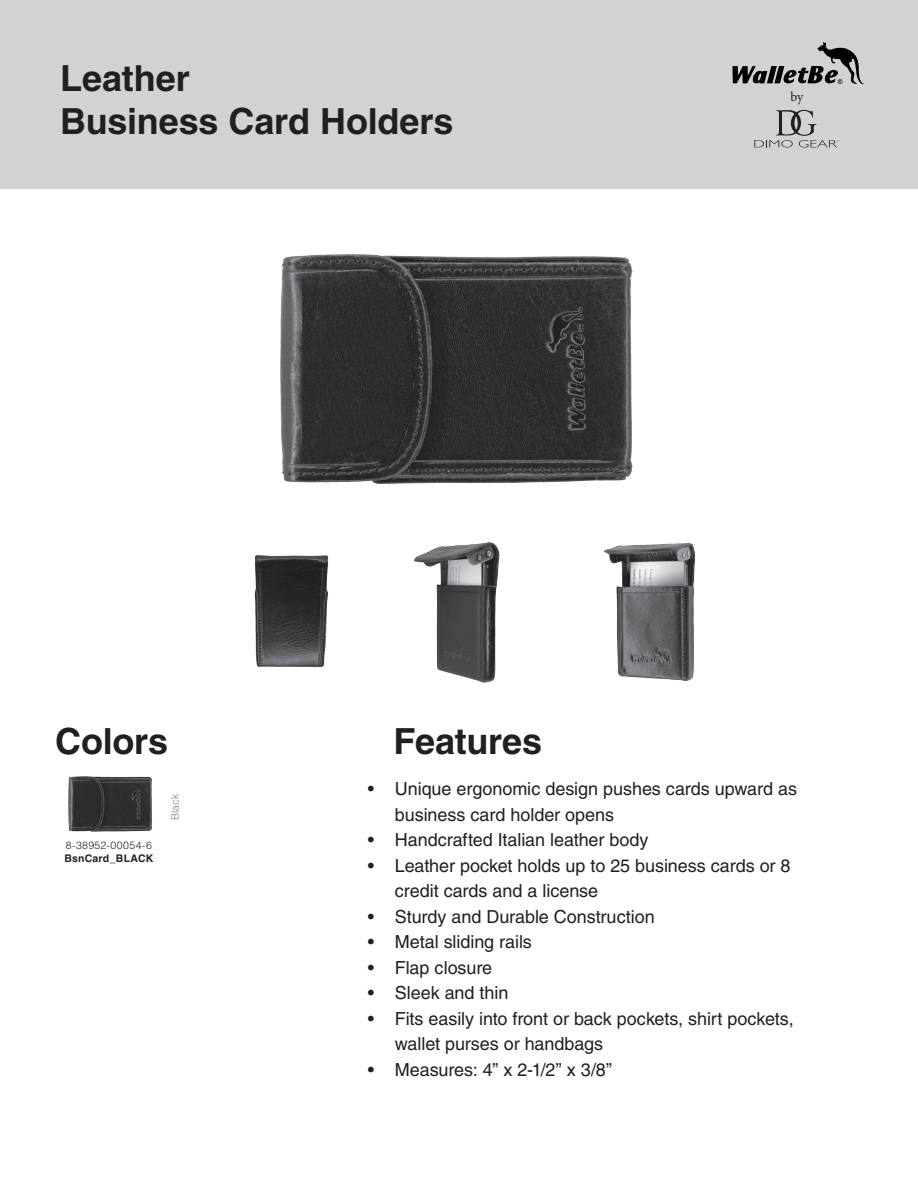
<style>
.page{position:relative;width:918px;height:1188px;background:#fff}
.page>*{position:absolute;margin:0;border:0;box-sizing:border-box;transform-origin:0 0}
.t1{font:700 36px "Helvetica LT";letter-spacing:-.005em;color:#231f20}
.t2{font:18px/25.5px "Helvetica LT";letter-spacing:-.005em;color:#231f20}
.t3{font:13.5px "Minion Pro";color:#231f20}
.t4{font:300 10.5px "Helvetica LT";letter-spacing:.035em;color:#231f20}
.t5{font:700 10.5px "Helvetica LT";letter-spacing:.02em;color:#231f20}
.t6{font:300 10.5px "Helvetica LT";letter-spacing:.01em;color:#808285}
.t7{font:6.6px "Arial";color:#000}
</style>
<div class="page">
<div style="left:0;top:0;width:918px;height:188px;background:#d1d2d4"></div>
<img style="left:68px;top:776px;width:84px;height:56px">
<svg style="left:754px;top:109px;width:85px;height:38px"></svg>
<svg style="left:732px;top:42px;width:132px;height:42px"></svg>
<img style="left:280px;top:254px;width:353px;height:230px">
<img style="left:414px;top:542px;width:86px;height:141px">
<img style="left:254px;top:555px;width:75px;height:113px">
<img style="left:604px;top:542px;width:92px;height:140px">
<h1 class="t1" style="left:60px;top:56px;width:131px">Leather</h1>
<h1 class="t1" style="left:60px;top:100px;width:395px">Business Card Holders</h1>
<p class="t3" style="left:791px;top:88px;width:14px">by</p>
<p class="t7" style="left:838px;top:77px;width:6px">®</p>
<h1 class="t1" style="left:55px;top:720px;width:115px">Colors</h1>
<h1 class="t1" style="left:394px;top:720px;width:150px">Features</h1>
<p class="t2" style="left:395px;top:776px;width:404px;text-indent:-27px">• Unique ergonomic design pushes cards upward as business card holder opens</p>
<p class="t2" style="left:368px;top:827px;width:282px">• Handcrafted Italian leather body</p>
<p class="t2" style="left:395px;top:853px;width:397px;text-indent:-27px">• Leather pocket holds up to 25 business cards or 8 credit cards and a license</p>
<p class="t2" style="left:368px;top:904px;width:288px">• Sturdy and Durable Construction</p>
<p class="t2" style="left:368px;top:929px;width:166px">• Metal sliding rails</p>
<p class="t2" style="left:368px;top:955px;width:126px">• Flap closure</p>
<p class="t2" style="left:368px;top:980px;width:142px">• Sleek and thin</p>
<p class="t2" style="left:395px;top:1006px;width:400px;text-indent:-27px">• Fits easily into front or back pockets, shirt pockets, wallet purses or handbags</p>
<p class="t2" style="left:368px;top:1057px;width:246px">• Measures: 4” x 2-1/2” x 3/8”</p>
<p class="t6" style="left:168px;top:820px;width:28px;rotate:-90deg">Black</p>
<p class="t4" style="left:66px;top:839px;width:88px">8-38952-00054-6</p>
<p class="t5" style="left:64px;top:852px;width:91px">BsnCard_BLACK</p>
</div>
